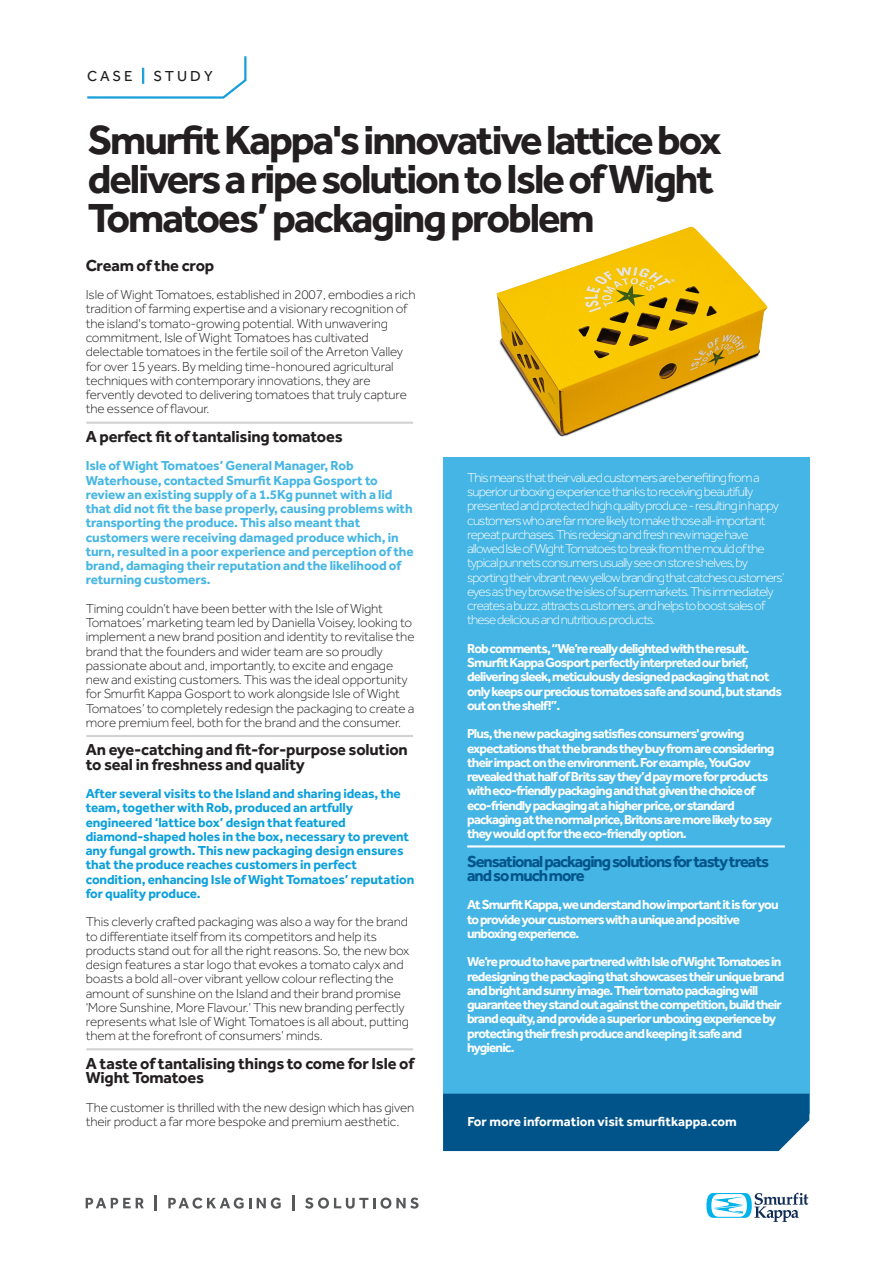
<style>
.page{position:relative;width:893px;height:1263px;background:#fff}
.page>*{position:absolute;margin:0;border:0;box-sizing:border-box;transform-origin:0 0}
.t1{font:700 42px/39px "Effra";letter-spacing:-.05em;color:#231f20}
.t2{font:700 16.5px/14.2px "Effra";letter-spacing:-.01em;color:#231f20}
.t3{font:700 16.5px/14.2px "Effra";letter-spacing:-.065em;color:#015489}
.t4{font:15px "Effra";letter-spacing:.2em;color:#211e1e}
.t5{font:300 13.5px/14.2px "Effra";letter-spacing:-.01em;color:#231f20}
.t6{font:700 13.5px/14.2px "Effra";letter-spacing:-.065em;color:#fff}
.t7{font:300 13.5px/14.2px "Effra";letter-spacing:-.065em;color:#fff}
.t8{font:700 13.5px/14.2px "Effra";letter-spacing:-.01em;color:rgb(12 160 220/.77)}
.t9{font:700 13.5px/14.2px "Effra";letter-spacing:-.01em;color:#0ca0dc}
.t10{font:700 13.5px "Effra";color:#fff}
.s1{color:#189ed9}
</style>
<div class="page">
<svg style="left:86px;top:1198px;width:58px;height:10px"></svg>
<svg style="left:155px;top:1195px;width:2px;height:16px"></svg>
<svg style="left:168px;top:1197px;width:83px;height:11px"></svg>
<svg style="left:257px;top:1197px;width:24px;height:11px"></svg>
<svg style="left:292px;top:1195px;width:2px;height:16px"></svg>
<svg style="left:305px;top:1197px;width:114px;height:11px"></svg>
<div style="left:443px;top:458px;width:366px;height:656px;background:#44b5e4"></div>
<hr style="left:86px;top:422px;width:327px;height:2px;background:#d1d2d4">
<hr style="left:86px;top:735px;width:327px;height:2px;background:#d1d2d4">
<hr style="left:86px;top:1048px;width:327px;height:2px;background:#d1d2d4">
<hr style="left:467px;top:845px;width:318px;height:2px;background:#fff">
<svg style="left:87px;top:56px;width:160px;height:43px"></svg>
<svg style="left:706px;top:1193px;width:102px;height:29px"></svg>
<img style="left:396px;top:226px;width:414px;height:262px">
<div style="left:443px;top:1094px;width:366px;height:57px;background:#015489"></div>
<p class="t4" style="left:87px;top:67px;width:127px">CASE <span class="s1">|</span> STUDY</p>
<h1 class="t1" style="left:88px;top:120px;width:635px">Smurfit Kappa's innovative lattice box delivers a ripe solution to Isle of Wight<br>Tomatoes’ packaging problem</h1>
<p class="t2" style="left:86px;top:258px;width:130px">Cream of the crop</p>
<p class="t5" style="left:86px;top:288px;width:331px">Isle of Wight Tomatoes, established in 2007, embodies a rich tradition of farming expertise and a visionary recognition of the island's tomato-growing potential. With unwavering commitment, Isle of Wight Tomatoes has cultivated delectable tomatoes in the fertile soil of the Arreton Valley for over 15 years. By melding time-honoured agricultural techniques with contemporary innovations, they are fervently devoted to delivering tomatoes that truly capture the essence of flavour.</p>
<p class="t2" style="left:86px;top:429px;width:258px">A perfect fit of tantalising tomatoes</p>
<p class="t8" style="left:86px;top:458px;width:329px">Isle of Wight Tomatoes’ General Manager, Rob Waterhouse, contacted Smurfit Kappa Gosport to review an existing supply of a 1.5Kg punnet with a lid that did not fit the base properly, causing problems with transporting the produce. This also meant that customers were receiving damaged produce which, in turn, resulted in a poor experience and perception of the brand, damaging their reputation and the likelihood of returning customers.</p>
<p class="t5" style="left:86px;top:601px;width:330px">Timing couldn’t have been better with the Isle of Wight Tomatoes’ marketing team led by Daniella Voisey, looking to implement a new brand position and identity to revitalise the brand that the founders and wider team are so proudly passionate about and, importantly, to excite and engage new and existing customers. This was the ideal opportunity for Smurfit Kappa Gosport to work alongside Isle of Wight Tomatoes’ to completely redesign the packaging to create a more premium feel, both for the brand and the consumer.</p>
<p class="t2" style="left:86px;top:742px;width:324px">An eye-catching and fit-for-purpose solution to seal in freshness and quality</p>
<p class="t9" style="left:86px;top:786px;width:330px">After several visits to the Island and sharing ideas, the team, together with Rob, produced an artfully engineered ‘lattice box’ design that featured diamond-shaped holes in the box, necessary to prevent any fungal growth. This new packaging design ensures that the produce reaches customers in perfect condition, enhancing Isle of Wight Tomatoes’ reputation for quality produce.</p>
<p class="t5" style="left:86px;top:915px;width:325px">This cleverly crafted packaging was also a way for the brand to differentiate itself from its competitors and help its products stand out for all the right reasons. So, the new box design features a star logo that evokes a tomato calyx and boasts a bold all-over vibrant yellow colour reflecting the amount of sunshine on the Island and their brand promise ‘More Sunshine, More Flavour.’ This new branding perfectly represents what Isle of Wight Tomatoes is all about, putting them at the forefront of consumers’ minds.</p>
<p class="t2" style="left:86px;top:1056px;width:330px">A taste of tantalising things to come for Isle of<br>Wight Tomatoes</p>
<p class="t5" style="left:86px;top:1100px;width:330px">The customer is thrilled with the new design which has given their product a far more bespoke and premium aesthetic.</p>
<p class="t7" style="left:467px;top:470px;width:319px">This means that their valued customers are benefiting from a superior unboxing experience thanks to receiving beautifully presented and protected high quality produce - resulting in happy customers who are far more likely to make those all-important repeat purchases. This redesign and fresh new image have allowed Isle of Wight Tomatoes to break from the mould of the typical punnets consumers usually see on store shelves, by sporting their vibrant new yellow branding that catches customers’ eyes as they browse the isles of supermarkets. This immediately creates a buzz, attracts customers, and helps to boost sales of these delicious and nutritious products.</p>
<p class="t6" style="left:467px;top:641px;width:316px">Rob comments, “We’re really delighted with the result.<br>Smurfit Kappa Gosport perfectly interpreted our brief, delivering sleek, meticulously designed packaging that not only keeps our precious tomatoes safe and sound, but stands out on the shelf!”.</p>
<p class="t6" style="left:467px;top:726px;width:309px">Plus, the new packaging satisfies consumers' growing expectations that the brands they buy from are considering their impact on the environment. For example, YouGov revealed that half of Brits say they’d pay more for products with eco-friendly packaging and that given the choice of eco-friendly packaging at a higher price, or standard packaging at the normal price, Britons are more likely to say they would opt for the eco-friendly option.</p>
<p class="t3" style="left:467px;top:854px;width:304px">Sensational packaging solutions for tasty treats and so much more</p>
<p class="t6" style="left:467px;top:897px;width:313px">At Smurfit Kappa, we understand how important it is for you to provide your customers with a unique and positive unboxing experience.</p>
<p class="t6" style="left:467px;top:954px;width:319px">We’re proud to have partnered with Isle of Wight Tomatoes in redesigning the packaging that showcases their unique brand and bright and sunny image. Their tomato packaging will guarantee they stand out against the competition, build their brand equity, and provide a superior unboxing experience by protecting their fresh produce and keeping it safe and hygienic.</p>
<p class="t10" style="left:467px;top:1113px;width:271px">For more information visit smurfitkappa.com</p>
</div>
